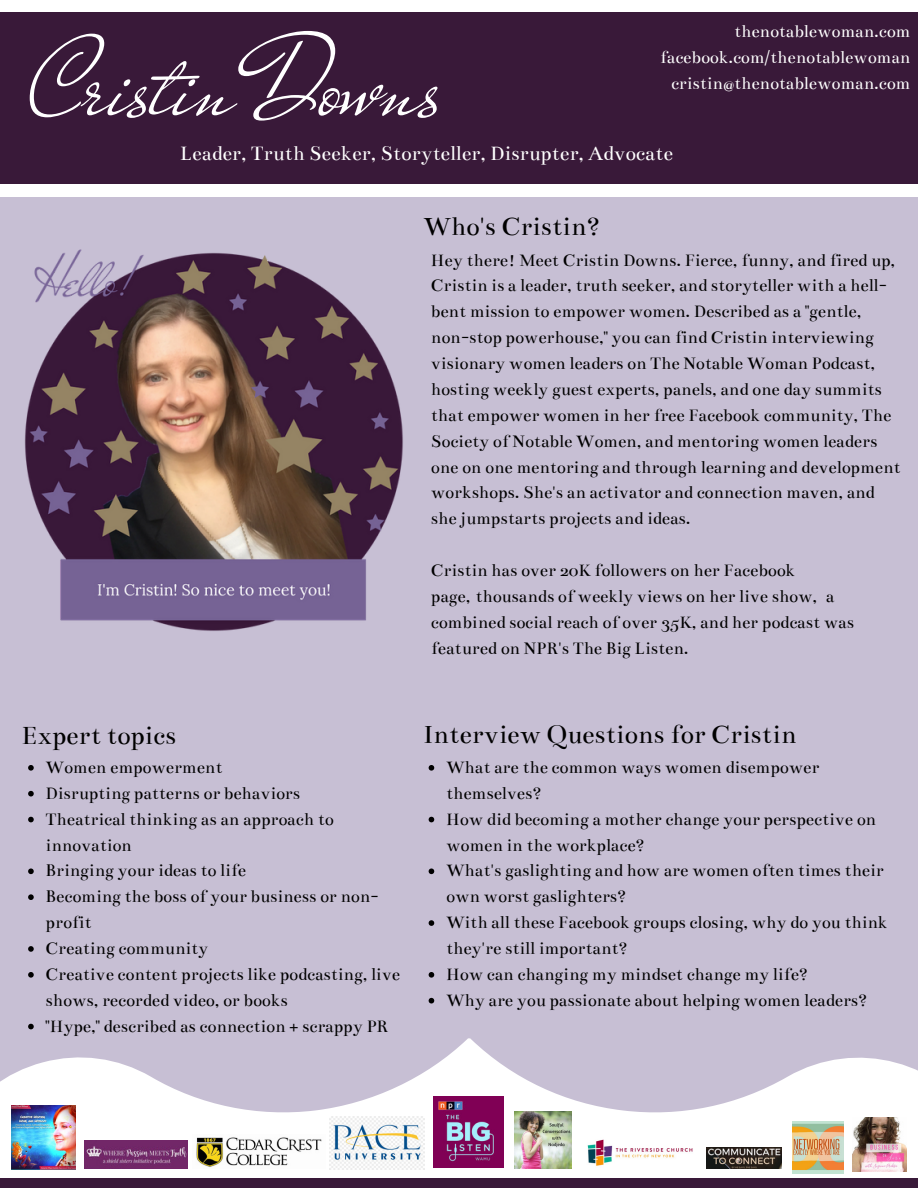
<style>
.page{position:relative;width:918px;height:1188px;background:#c7bfd4}
.page>*{position:absolute;margin:0;border:0;box-sizing:border-box;transform-origin:0 0}
.t1{font:112.05px "Mr De Haviland";color:#fff}
.t2{font:28.05px "Bentham";color:#000}
.t3{font:21.75px "Bentham";color:#fff}
.t4{font:18.75px/25.8px "Bentham";color:#000}
.t5{font:18.75px/25.8px "Bentham";color:#fff;text-align:right}
</style>
<div class="page">
<div style="left:0;top:0;width:918px;height:184px;background:#391939"></div>
<svg style="left:0;top:1038px;width:918px;height:140px;fill:#fff"></svg>
<div style="left:0;top:184px;width:918px;height:13px;background:#fff"></div>
<div style="left:0;top:1178px;width:918px;height:10px;background:#391939"></div>
<svg style="left:28px;top:765px;width:6px;height:6px"></svg>
<svg style="left:28px;top:791px;width:6px;height:5px"></svg>
<svg style="left:28px;top:817px;width:6px;height:5px"></svg>
<svg style="left:28px;top:868px;width:6px;height:6px"></svg>
<svg style="left:28px;top:894px;width:6px;height:6px"></svg>
<svg style="left:28px;top:946px;width:6px;height:6px"></svg>
<svg style="left:28px;top:972px;width:6px;height:6px"></svg>
<svg style="left:28px;top:1024px;width:6px;height:5px"></svg>
<svg style="left:429px;top:765px;width:5px;height:6px"></svg>
<svg style="left:429px;top:817px;width:5px;height:5px"></svg>
<svg style="left:429px;top:868px;width:5px;height:6px"></svg>
<svg style="left:429px;top:920px;width:5px;height:6px"></svg>
<svg style="left:429px;top:972px;width:5px;height:6px"></svg>
<svg style="left:429px;top:998px;width:5px;height:6px"></svg>
<div style="left:0;top:0;width:918px;height:11px;background:#fff"></div>
<img style="left:154px;top:1134px;width:38px;height:27px">
<img style="left:433px;top:1097px;width:71px;height:71px">
<img style="left:706px;top:1148px;width:76px;height:21px">
<img style="left:84px;top:1141px;width:104px;height:28px">
<img style="left:853px;top:1117px;width:54px;height:54px">
<img style="left:11px;top:1106px;width:64px;height:64px">
<img style="left:514px;top:1112px;width:58px;height:57px">
<img style="left:792px;top:1122px;width:52px;height:51px">
<img style="left:24px;top:249px;width:379px;height:382px">
<img style="left:330px;top:1116px;width:94px;height:54px">
<img style="left:192px;top:1134px;width:133px;height:35px">
<img style="left:586px;top:1137px;width:110px;height:32px">
<h1 class="t1" style="left:30px;top:15px;width:414px">Cristin Downs</h1>
<p class="t5" style="left:660px;top:19px;width:252px">thenotablewoman.com facebook.com/thenotablewoman cristin@thenotablewoman.com</p>
<p class="t3" style="left:180px;top:141px;width:495px">Leader, Truth Seeker, Storyteller, Disrupter, Advocate</p>
<h2 class="t2" style="left:423px;top:211px;width:179px">Who's Cristin?</h2>
<p class="t4" style="left:431px;top:247px;width:471px">Hey there! Meet Cristin Downs. Fierce, funny, and fired up, Cristin is a leader, truth seeker, and storyteller with a hell&shy;bent mission to empower women. Described as a "gentle, non-stop powerhouse," you can find Cristin interviewing visionary women leaders on The Notable Woman Podcast, hosting weekly guest experts, panels, and one day summits that empower women in her free Facebook community, The Society of Notable Women, and mentoring women leaders one on one mentoring and through learning and development workshops. She's an activator and connection maven, and she jumpstarts projects and ideas.</p>
<p class="t4" style="left:431px;top:557px;width:425px">Cristin has over 20K followers on her Facebook<br>page, thousands of weekly views on her live show, a combined social reach of over 35K, and her podcast was featured on NPR's The Big Listen.</p>
<h2 class="t2" style="left:21px;top:720px;width:156px">Expert topics</h2>
<p class="t4" style="left:46px;top:754px;width:356px">Women empowerment<br>Disrupting patterns or behaviors<br>Theatrical thinking as an approach to innovation<br>Bringing your ideas to life<br>Becoming the boss of your business or non&shy;profit<br>Creating community<br>Creative content projects like podcasting, live shows, recorded video, or books<br>"Hype," described as connection + scrappy PR</p>
<h2 class="t2" style="left:423px;top:718px;width:375px">Interview Questions for Cristin</h2>
<p class="t4" style="left:446px;top:754px;width:443px">What are the common ways women disempower themselves?<br>How did becoming a mother change your perspective on women in the workplace?<br>What's gaslighting and how are women often times their own worst gaslighters?<br>With all these Facebook groups closing, why do you think they're still important?<br>How can changing my mindset change my life?<br>Why are you passionate about helping women leaders?</p>
</div>
